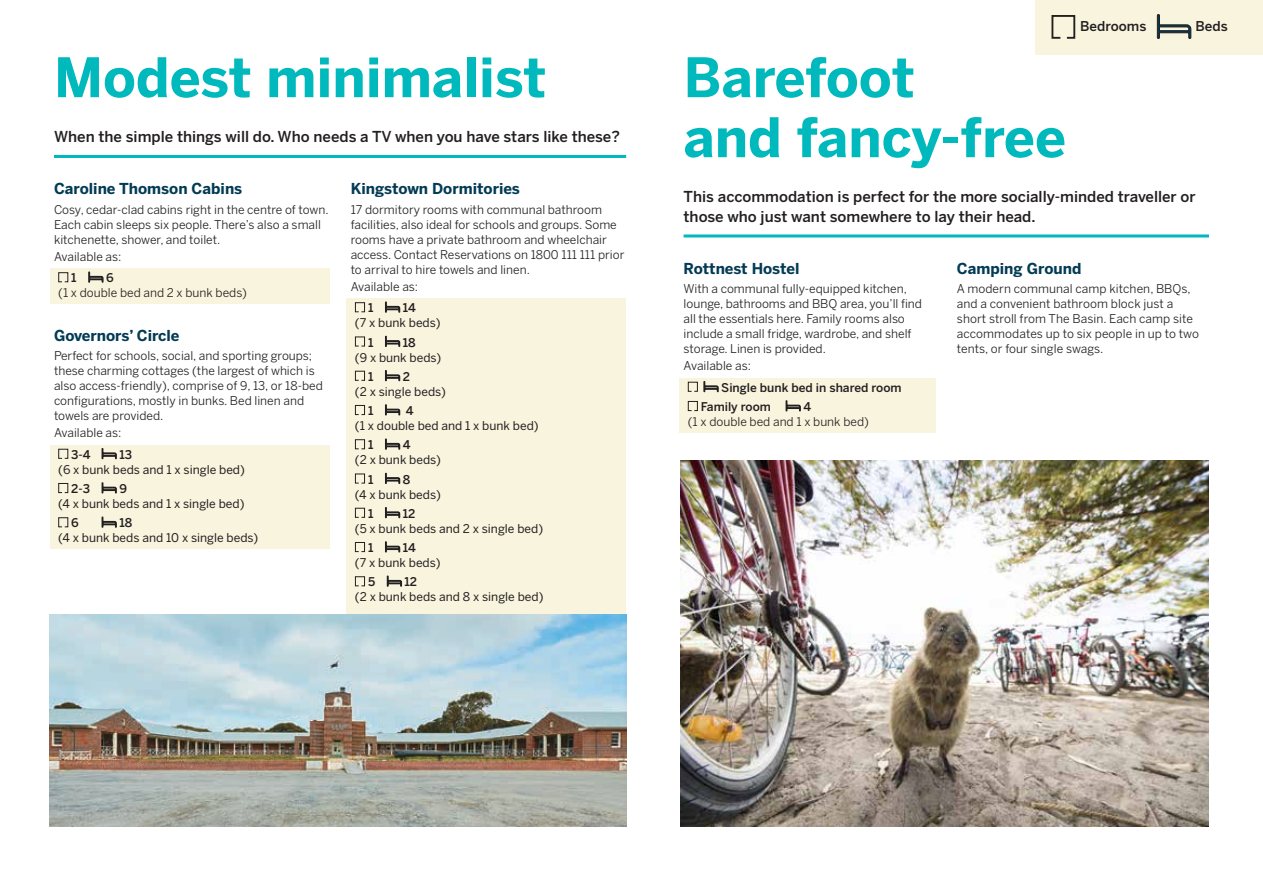
<style>
.page{position:relative;width:1263px;height:893px;background:#fff}
.page>*{position:absolute;margin:0;border:0;box-sizing:border-box;transform-origin:0 0}
.t1{font:700 54px/60px "Benton Sans";color:#00b9bd}
.t2{font:500 15px/19.5px "Benton Sans";color:#231f20}
.t3{font:700 15px "Benton Sans";color:#033b55}
.t4{font:500 13.5px "Benton Sans";color:#231f20}
.t5{font:12px/15px "Benton Sans";color:#231f20}
.t6{font:12px "Benton Sans";color:#231f20}
.t7{font:500 12px/19.2px "Benton Sans";color:#231f20}
</style>
<div class="page">
<img style="left:680px;top:460px;width:529px;height:366px">
<hr style="left:684px;top:234px;width:525px;height:3px;background:#00b9bd">
<div style="left:679px;top:378px;width:257px;height:20px;background:#f8f4de"></div>
<div style="left:679px;top:397px;width:257px;height:36px;background:#f8f4de"></div>
<svg style="left:687px;top:381px;width:11px;height:11px"></svg>
<svg style="left:704px;top:381px;width:14px;height:11px"></svg>
<svg style="left:687px;top:401px;width:11px;height:10px"></svg>
<svg style="left:786px;top:401px;width:14px;height:10px"></svg>
<hr style="left:54px;top:155px;width:572px;height:3px;background:#00b9bd">
<div style="left:50px;top:268px;width:279px;height:36px;background:#f8f4de"></div>
<div style="left:50px;top:445px;width:279px;height:35px;background:#f8f4de"></div>
<div style="left:50px;top:479px;width:279px;height:36px;background:#f8f4de"></div>
<div style="left:50px;top:513px;width:279px;height:36px;background:#f8f4de"></div>
<svg style="left:58px;top:272px;width:11px;height:11px"></svg>
<svg style="left:89px;top:272px;width:14px;height:10px"></svg>
<svg style="left:58px;top:448px;width:11px;height:11px"></svg>
<svg style="left:102px;top:448px;width:14px;height:11px"></svg>
<svg style="left:58px;top:483px;width:11px;height:10px"></svg>
<svg style="left:102px;top:483px;width:14px;height:10px"></svg>
<svg style="left:58px;top:517px;width:11px;height:11px"></svg>
<svg style="left:102px;top:517px;width:14px;height:10px"></svg>
<div style="left:346px;top:298px;width:280px;height:36px;background:#f8f4de"></div>
<div style="left:346px;top:333px;width:280px;height:35px;background:#f8f4de"></div>
<div style="left:346px;top:367px;width:280px;height:35px;background:#f8f4de"></div>
<div style="left:346px;top:401px;width:280px;height:36px;background:#f8f4de"></div>
<div style="left:346px;top:435px;width:280px;height:36px;background:#f8f4de"></div>
<div style="left:346px;top:470px;width:280px;height:35px;background:#f8f4de"></div>
<div style="left:346px;top:504px;width:280px;height:35px;background:#f8f4de"></div>
<div style="left:346px;top:538px;width:280px;height:36px;background:#f8f4de"></div>
<div style="left:346px;top:572px;width:280px;height:36px;background:#f8f4de"></div>
<div style="left:346px;top:607px;width:280px;height:20px;background:#f8f4de"></div>
<svg style="left:354px;top:302px;width:11px;height:11px"></svg>
<svg style="left:385px;top:302px;width:15px;height:10px"></svg>
<svg style="left:354px;top:336px;width:11px;height:11px"></svg>
<svg style="left:385px;top:336px;width:15px;height:11px"></svg>
<svg style="left:354px;top:370px;width:11px;height:11px"></svg>
<svg style="left:385px;top:370px;width:15px;height:11px"></svg>
<svg style="left:354px;top:405px;width:11px;height:10px"></svg>
<svg style="left:385px;top:405px;width:15px;height:10px"></svg>
<svg style="left:354px;top:439px;width:11px;height:11px"></svg>
<svg style="left:385px;top:439px;width:15px;height:10px"></svg>
<svg style="left:354px;top:473px;width:11px;height:11px"></svg>
<svg style="left:385px;top:473px;width:15px;height:11px"></svg>
<svg style="left:354px;top:507px;width:11px;height:11px"></svg>
<svg style="left:385px;top:507px;width:15px;height:11px"></svg>
<svg style="left:354px;top:542px;width:11px;height:10px"></svg>
<svg style="left:385px;top:542px;width:15px;height:10px"></svg>
<svg style="left:354px;top:576px;width:11px;height:11px"></svg>
<svg style="left:387px;top:576px;width:15px;height:10px"></svg>
<img style="left:50px;top:614px;width:576px;height:212px">
<div style="left:1035px;top:0;width:228px;height:54px;background:#f8f4de"></div>
<svg style="left:1051px;top:15px;width:25px;height:24px"></svg>
<svg style="left:1157px;top:14px;width:34px;height:25px"></svg>
<h1 class="t1" style="left:54px;top:47px;width:494px">Modest minimalist</h1>
<p class="t2" style="left:54px;top:127px;width:567px">When the simple things will do. Who needs a TV when you have stars like these?</p>
<p class="t3" style="left:54px;top:180px;width:190px">Caroline Thomson Cabins</p>
<p class="t5" style="left:54px;top:202px;width:276px">Cosy, cedar-clad cabins right in the centre of town.<br>Each cabin sleeps six people. There’s also a small kitchenette, shower, and toilet.</p>
<p class="t5" style="left:54px;top:249px;width:69px">Available as:</p>
<p class="t7" style="left:71px;top:268px;width:7px">1</p>
<p class="t7" style="left:106px;top:268px;width:9px">6</p>
<p class="t5" style="left:58px;top:285px;width:190px">(1 x double bed and 2 x bunk beds)</p>
<p class="t3" style="left:54px;top:327px;width:127px">Governors’ Circle</p>
<p class="t5" style="left:54px;top:348px;width:270px">Perfect for schools, social, and sporting groups; these charming cottages (the largest of which is also access-friendly), comprise of 9, 13, or 18-bed configurations, mostly in bunks. Bed linen and towels are provided.</p>
<p class="t5" style="left:54px;top:425px;width:69px">Available as:</p>
<p class="t7" style="left:71px;top:445px;width:21px">3-4</p>
<p class="t7" style="left:119px;top:445px;width:14px">13</p>
<p class="t6" style="left:58px;top:462px;width:188px">(6 x bunk beds and 1 x single bed)</p>
<p class="t7" style="left:71px;top:479px;width:20px">2-3</p>
<p class="t7" style="left:119px;top:479px;width:9px">9</p>
<p class="t6" style="left:58px;top:497px;width:188px">(4 x bunk beds and 1 x single bed)</p>
<p class="t7" style="left:71px;top:513px;width:9px">6</p>
<p class="t7" style="left:119px;top:513px;width:14px">18</p>
<p class="t6" style="left:58px;top:531px;width:202px">(4 x bunk beds and 10 x single beds)</p>
<p class="t3" style="left:351px;top:180px;width:171px">Kingstown Dormitories</p>
<p class="t5" style="left:351px;top:202px;width:275px">17 dormitory rooms with communal bathroom facilities, also ideal for schools and groups. Some rooms have a private bathroom and wheelchair access. Contact Reservations on 1800 111 111 prior to arrival to hire towels and linen.</p>
<p class="t5" style="left:351px;top:279px;width:69px">Available as:</p>
<p class="t7" style="left:368px;top:298px;width:7px">1</p>
<p class="t7" style="left:403px;top:298px;width:15px">14</p>
<p class="t6" style="left:355px;top:316px;width:87px">(7 x bunk beds)</p>
<p class="t7" style="left:368px;top:332px;width:7px">1</p>
<p class="t7" style="left:403px;top:332px;width:14px">18</p>
<p class="t6" style="left:355px;top:350px;width:88px">(9 x bunk beds)</p>
<p class="t7" style="left:368px;top:367px;width:7px">1</p>
<p class="t7" style="left:403px;top:367px;width:9px">2</p>
<p class="t6" style="left:355px;top:384px;width:92px">(2 x single beds)</p>
<p class="t7" style="left:368px;top:401px;width:7px">1</p>
<p class="t7" style="left:406px;top:401px;width:9px">4</p>
<p class="t6" style="left:355px;top:419px;width:185px">(1 x double bed and 1 x bunk bed)</p>
<p class="t7" style="left:368px;top:435px;width:7px">1</p>
<p class="t7" style="left:403px;top:435px;width:9px">4</p>
<p class="t6" style="left:355px;top:453px;width:88px">(2 x bunk beds)</p>
<p class="t7" style="left:368px;top:469px;width:7px">1</p>
<p class="t7" style="left:403px;top:469px;width:9px">8</p>
<p class="t6" style="left:355px;top:487px;width:87px">(4 x bunk beds)</p>
<p class="t7" style="left:368px;top:504px;width:7px">1</p>
<p class="t7" style="left:403px;top:504px;width:14px">12</p>
<p class="t6" style="left:355px;top:521px;width:190px">(5 x bunk beds and 2 x single bed)</p>
<p class="t7" style="left:368px;top:538px;width:7px">1</p>
<p class="t7" style="left:403px;top:538px;width:15px">14</p>
<p class="t6" style="left:355px;top:556px;width:87px">(7 x bunk beds)</p>
<p class="t7" style="left:368px;top:572px;width:9px">5</p>
<p class="t7" style="left:405px;top:572px;width:14px">12</p>
<p class="t6" style="left:355px;top:590px;width:190px">(2 x bunk beds and 8 x single bed)</p>
<p class="t4" style="left:1080px;top:18px;width:68px">Bedrooms</p>
<p class="t4" style="left:1195px;top:18px;width:34px">Beds</p>
<h1 class="t1" style="left:684px;top:47px;width:384px">Barefoot<br>and fancy-free</h1>
<p class="t2" style="left:684px;top:187px;width:514px">This accommodation is perfect for the more socially-minded traveller or those who just want somewhere to lay their head.</p>
<p class="t3" style="left:684px;top:260px;width:117px">Rottnest Hostel</p>
<p class="t5" style="left:684px;top:281px;width:240px">With a communal fully-equipped kitchen, lounge, bathrooms and BBQ area, you’ll find all the essentials here. Family rooms also include a small fridge, wardrobe, and shelf storage. Linen is provided.</p>
<p class="t5" style="left:684px;top:358px;width:69px">Available as:</p>
<p class="t7" style="left:701px;top:378px;width:202px;text-indent:20px">Single bunk bed in shared room<br>Family room</p>
<p class="t3" style="left:957px;top:260px;width:126px">Camping Ground</p>
<p class="t5" style="left:957px;top:281px;width:244px">A modern communal camp kitchen, BBQs, and a convenient bathroom block just a short stroll from The Basin. Each camp site accommodates up to six people in up to two tents, or four single swags.</p>
<p class="t7" style="left:803px;top:397px;width:9px">4</p>
<p class="t5" style="left:688px;top:414px;width:183px">(1 x double bed and 1 x bunk bed)</p>
</div>
